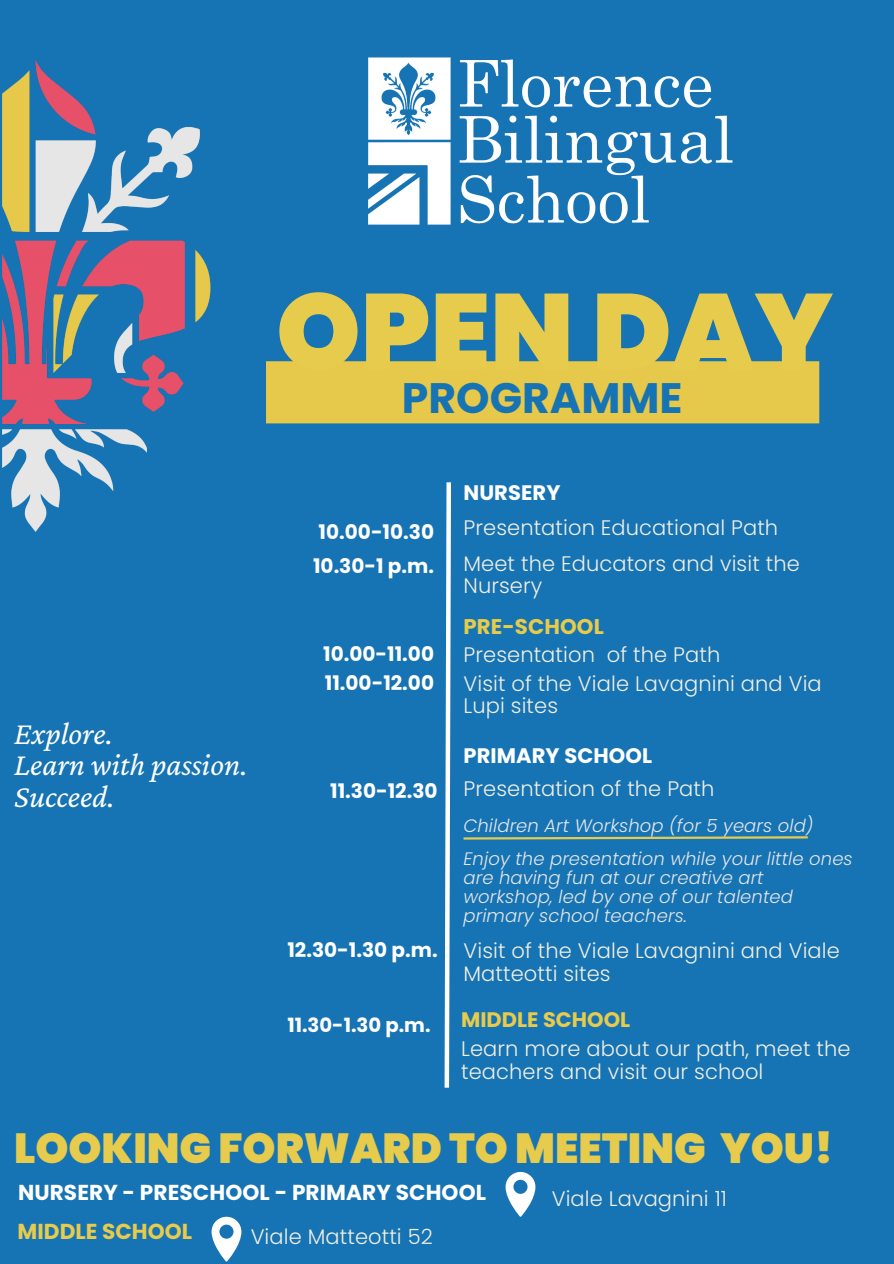
<style>
.page{position:relative;width:894px;height:1264px;background:#fff}
.page>*{position:absolute;margin:0;border:0;box-sizing:border-box;transform-origin:0 0}
.t1{font:900 107.25px "Poppins";color:#e7cb4c}
.t2{font:700 42.6px "Poppins";color:#1673b4}
.t3{font:900 42px "Poppins";color:#e7cb4c}
.t4{font:italic 32.1px/31.5px "Crimson Pro";color:#fff}
.t5{font:700 21.6px "Poppins";letter-spacing:.005em;color:#fff}
.t6{font:700 21.6px "Poppins";color:#e7cb4c}
.t7{font:700 21.3px "Poppins";letter-spacing:.005em;color:#e7cb4c}
.t8{font:300 21px/22.5px "Poppins";letter-spacing:.005em;color:#f1f0e3}
.t9{font:700 21px "Poppins";letter-spacing:.005em;color:#fff}
.t10{font:700 21px "Poppins";color:#e7cb4c}
.t11{font:700 20.1px "Poppins";color:#fff}
.t12{font:700 19.65px "Poppins";color:#fff}
.t13{font:italic 300 18px/19.2px "Poppins";letter-spacing:.005em;color:#e6e7e8}
</style>
<div class="page">
<img style="left:0;top:0;width:893px;height:1263px">
<svg style="left:442px;top:478px;width:11px;height:614px"></svg>
<div style="left:35px;top:544px;width:231px;height:193px;background:#1673b4"></div>
<svg style="left:461px;top:835px;width:348px;height:5px"></svg>
<svg style="left:505px;top:1171px;width:30px;height:45px"></svg>
<svg style="left:211px;top:1216px;width:30px;height:45px"></svg>
<h2 class="t1" style="left:276px;top:257px;width:558px">OPEN DAY</h2>
<h5 class="t2" style="left:402px;top:368px;width:282px">PROGRAMME</h5>
<h5 class="t9" style="left:463px;top:478px;width:98px">NURSERY</h5>
<h5 class="t11" style="left:318px;top:518px;width:117px">10.00-10.30</h5>
<h3 class="t8" style="left:463px;top:517px;width:316px">Presentation Educational Path</h3>
<h5 class="t11" style="left:313px;top:551px;width:122px">10.30-1 p.m.</h5>
<h5 class="t8" style="left:463px;top:552px;width:338px">Meet the Educators and visit the<br>Nursery</h5>
<h5 class="t7" style="left:463px;top:611px;width:142px">PRE-SCHOOL</h5>
<p class="t4" style="left:14px;top:717px;width:235px">Explore.<br>Learn with passion.<br>Succeed.</p>
<h4 class="t11" style="left:323px;top:640px;width:112px">10.00-11.00</h4>
<p class="t8" style="left:463px;top:643px;width:258px">Presentation of the Path</p>
<p class="t11" style="left:325px;top:668px;width:111px">11.00-12.00</p>
<h4 class="t8" style="left:463px;top:672px;width:360px">Visit of the Viale Lavagnini and Via<br>Lupi sites</h4>
<p class="t11" style="left:330px;top:776px;width:109px">11.30-12.30</p>
<h4 class="t11" style="left:287px;top:936px;width:152px">12.30-1.30 p.m.</h4>
<p class="t12" style="left:287px;top:1011px;width:145px">11.30-1.30 p.m.</p>
<p class="t9" style="left:463px;top:740px;width:190px">PRIMARY SCHOOL</p>
<p class="t8" style="left:463px;top:777px;width:252px">Presentation of the Path</p>
<h2 class="t13" style="left:463px;top:815px;width:351px">Children Art Workshop (for 5 years old)</h2>
<p class="t13" style="left:463px;top:848px;width:390px">Enjoy the presentation while your little ones are having fun at our creative art workshop, led by one of our talented primary school teachers.</p>
<p class="t8" style="left:463px;top:939px;width:378px">Visit of the Viale Lavagnini and Viale<br>Matteotti sites</p>
<h1 class="t10" style="left:461px;top:1005px;width:171px">MIDDLE SCHOOL</h1>
<h4 class="t8" style="left:461px;top:1037px;width:391px">Learn more about our path, meet the teachers and visit our school</h4>
<h5 class="t3" style="left:14px;top:1118px;width:820px">LOOKING FORWARD TO MEETING YOU!</h5>
<p class="t5" style="left:18px;top:1176px;width:469px">NURSERY - PRESCHOOL - PRIMARY SCHOOL</p>
<h4 class="t6" style="left:18px;top:1216px;width:176px">MIDDLE SCHOOL</h4>
<h4 class="t8" style="left:251px;top:1224px;width:183px">Viale Matteotti 52</h4>
<p class="t8" style="left:551px;top:1187px;width:177px">Viale Lavagnini 11</p>
</div>
